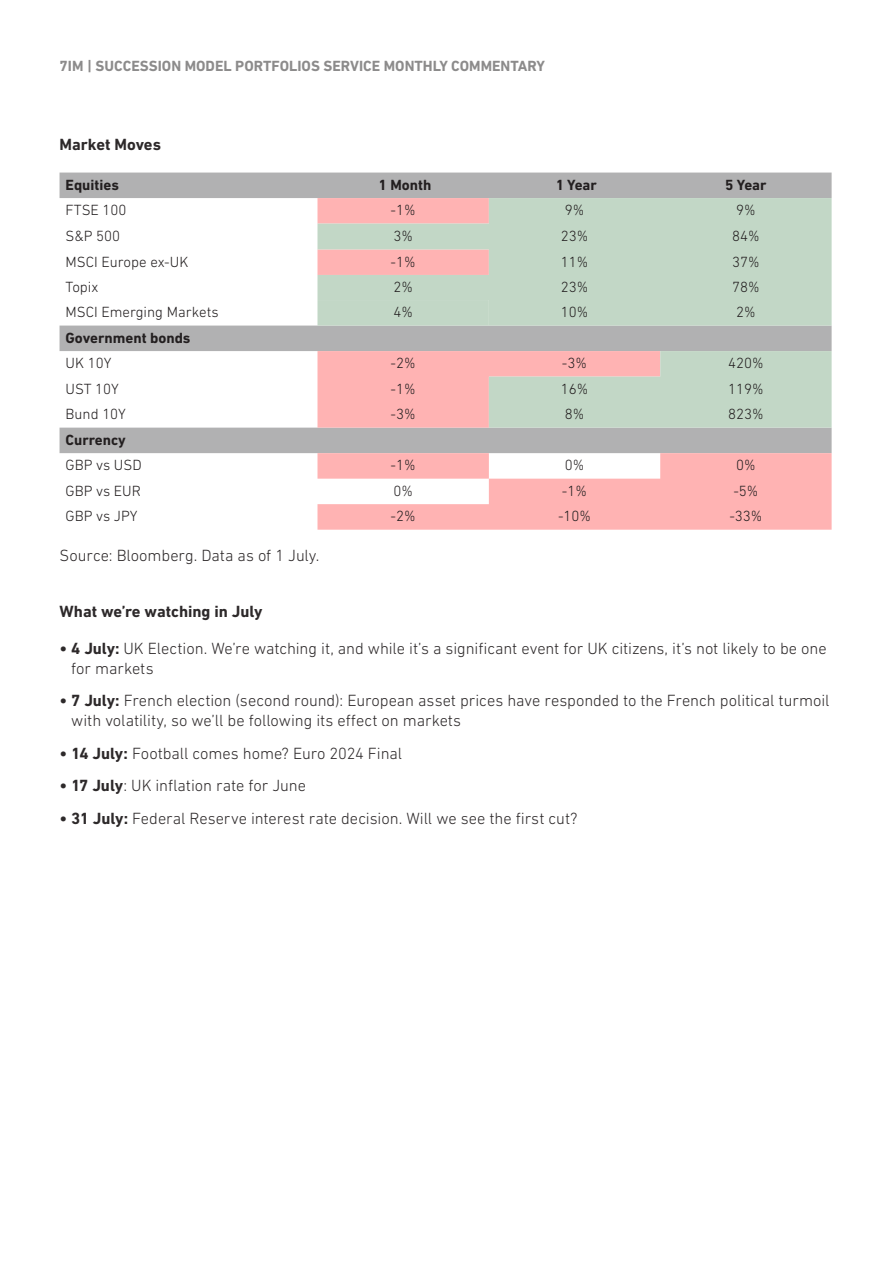
<style>
.page{position:relative;width:893px;height:1263px;background:#fff}
.page>*{position:absolute;margin:0;border:0;box-sizing:border-box;transform-origin:0 0}
.Content_Body_Light_11_13{font:300 16.5px/19.8px "DIN Next LT Pro";letter-spacing:-.005em;color:#2d292a}
.Content_Body_Light_11_13-2{font:700 16.5px "DIN Next LT Pro";letter-spacing:-.005em;color:#2d292a}
.t1{font:300 15px "DIN Next LT Pro";color:#231f20}
.t2{font:700 15px "DIN Next LT Pro";color:#8c8b8b}
.t3{font:700 15px "DIN Next LT Pro";color:#231f20}
.s1{font-weight:700}
</style>
<div class="page">
<svg style="left:60px;top:173px;width:772px;height:280px"></svg>
<svg style="left:317px;top:428px;width:515px;height:102px;fill:#ffb3b3"></svg>
<svg style="left:317px;top:198px;width:515px;height:102px;background:#ccd1c3"></svg>
<svg style="left:317px;top:300px;width:515px;height:128px;background:#cfc6bd"></svg>
<p class="t2" style="left:60px;top:57px;width:487px">7IM | SUCCESSION MODEL PORTFOLIOS SERVICE MONTHLY COMMENTARY</p>
<p class="Content_Body_Light_11_13-2" style="left:60px;top:134px;width:103px">Market Moves</p>
<p class="t3" style="left:66px;top:176px;width:55px">Equities</p>
<p class="t3" style="left:379px;top:176px;width:54px">1 Month</p>
<p class="t3" style="left:556px;top:176px;width:43px">1 Year</p>
<p class="t3" style="left:725px;top:176px;width:43px">5 Year</p>
<p class="t1" style="left:66px;top:202px;width:63px">FTSE 100</p>
<p class="t1" style="left:391px;top:202px;width:27px">-1%</p>
<p class="t1" style="left:565px;top:202px;width:21px">9%</p>
<p class="t1" style="left:736px;top:202px;width:21px">9%</p>
<p class="t1" style="left:66px;top:227px;width:56px">S&amp;P 500</p>
<p class="t1" style="left:393px;top:227px;width:21px">3%</p>
<p class="t1" style="left:561px;top:227px;width:29px">23%</p>
<p class="t1" style="left:732px;top:227px;width:29px">84%</p>
<p class="t1" style="left:66px;top:253px;width:124px">MSCI Europe ex-UK</p>
<p class="t1" style="left:391px;top:253px;width:27px">-1%</p>
<p class="t1" style="left:561px;top:253px;width:29px">11%</p>
<p class="t1" style="left:732px;top:253px;width:29px">37%</p>
<p class="t1" style="left:66px;top:278px;width:34px">Topix</p>
<p class="t1" style="left:393px;top:278px;width:21px">2%</p>
<p class="t1" style="left:561px;top:278px;width:29px">23%</p>
<p class="t1" style="left:732px;top:278px;width:29px">78%</p>
<p class="t1" style="left:66px;top:304px;width:155px">MSCI Emerging Markets</p>
<p class="t1" style="left:393px;top:304px;width:21px">4%</p>
<p class="t1" style="left:561px;top:304px;width:29px">10%</p>
<p class="t1" style="left:736px;top:304px;width:21px">2%</p>
<p class="t3" style="left:66px;top:329px;width:126px">Government bonds</p>
<p class="t1" style="left:66px;top:355px;width:47px">UK 10Y</p>
<p class="t1" style="left:391px;top:355px;width:27px">-2%</p>
<p class="t1" style="left:562px;top:355px;width:27px">-3%</p>
<p class="t1" style="left:728px;top:355px;width:37px">420%</p>
<p class="t1" style="left:66px;top:380px;width:55px">UST 10Y</p>
<p class="t1" style="left:391px;top:380px;width:27px">-1%</p>
<p class="t1" style="left:561px;top:380px;width:29px">16%</p>
<p class="t1" style="left:728px;top:380px;width:37px">119%</p>
<p class="t1" style="left:66px;top:406px;width:62px">Bund 10Y</p>
<p class="t1" style="left:391px;top:406px;width:27px">-3%</p>
<p class="t1" style="left:565px;top:406px;width:21px">8%</p>
<p class="t1" style="left:728px;top:406px;width:37px">823%</p>
<p class="t3" style="left:66px;top:431px;width:62px">Currency</p>
<p class="t1" style="left:66px;top:457px;width:78px">GBP vs USD</p>
<p class="t1" style="left:391px;top:457px;width:27px">-1%</p>
<p class="t1" style="left:565px;top:457px;width:21px">0%</p>
<p class="t1" style="left:736px;top:457px;width:21px">0%</p>
<p class="t1" style="left:66px;top:482px;width:77px">GBP vs EUR</p>
<p class="t1" style="left:393px;top:482px;width:21px">0%</p>
<p class="t1" style="left:562px;top:482px;width:27px">-1%</p>
<p class="t1" style="left:733px;top:482px;width:27px">-5%</p>
<p class="t1" style="left:66px;top:508px;width:73px">GBP vs JPY</p>
<p class="t1" style="left:391px;top:508px;width:27px">-2%</p>
<p class="t1" style="left:558px;top:508px;width:35px">-10%</p>
<p class="t1" style="left:729px;top:508px;width:35px">-33%</p>
<p class="Content_Body_Light_11_13" style="left:60px;top:545px;width:261px">Source: Bloomberg. Data as of 1 July.</p>
<p class="Content_Body_Light_11_13-2" style="left:60px;top:602px;width:205px">What we’re watching in July</p>
<p class="Content_Body_Light_11_13" style="left:71px;top:638px;width:757px;text-indent:-12px"><span class="s1">• 4 July:</span> UK Election. We’re watching it, and while it’s a significant event for UK citizens, it’s not likely to be one for markets</p>
<p class="Content_Body_Light_11_13" style="left:71px;top:691px;width:760px;text-indent:-12px"><span class="s1">• 7 July:</span> French election (second round): European asset prices have responded to the French political turmoil with volatility, so we’ll be following its effect on markets</p>
<p class="Content_Body_Light_11_13" style="left:60px;top:743px;width:344px"><span class="s1">• 14 July:</span> Football comes home? Euro 2024 Final</p>
<p class="Content_Body_Light_11_13" style="left:60px;top:775px;width:248px"><span class="s1">• 17 July</span>: UK inflation rate for June</p>
<p class="Content_Body_Light_11_13" style="left:60px;top:808px;width:519px"><span class="s1">• 31 July:</span> Federal Reserve interest rate decision. Will we see the first cut?</p>
</div>
